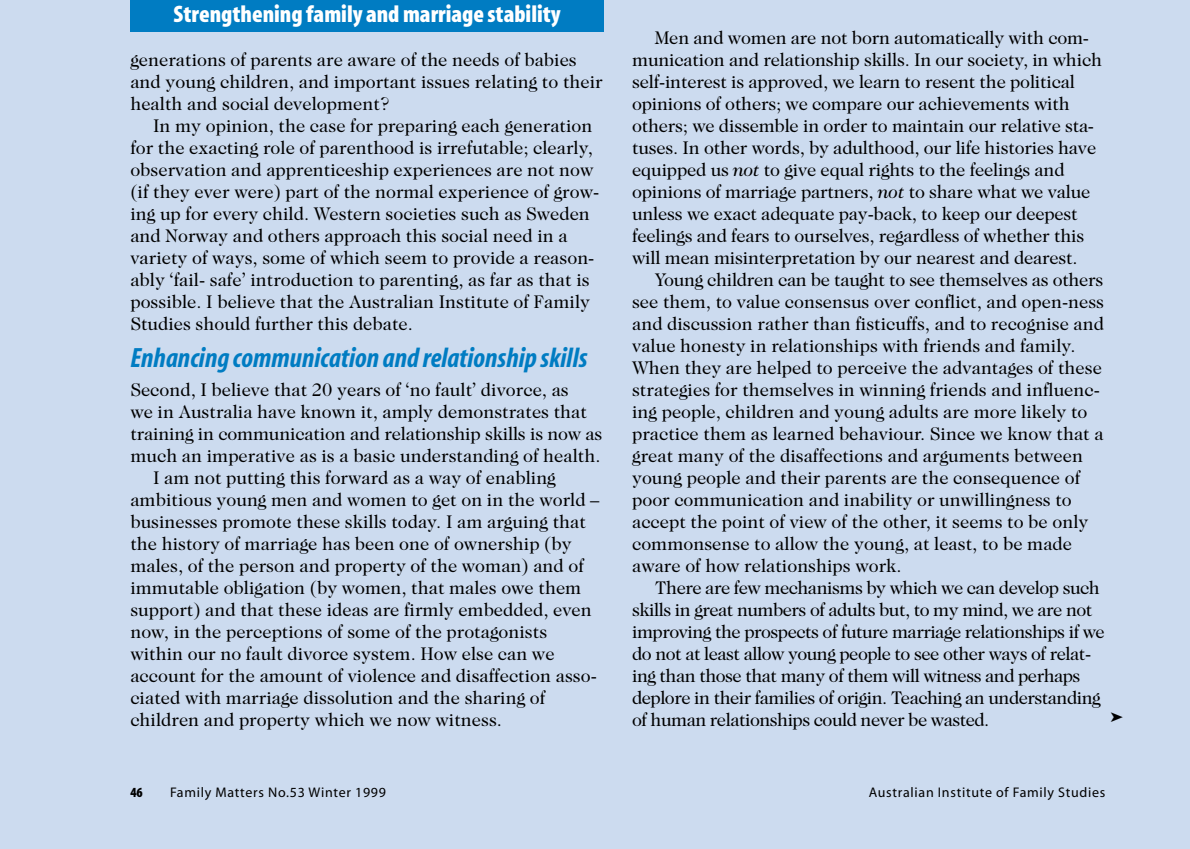
<style>
.page{position:relative;width:1190px;height:849px;background:#ccdbef}
.page>*{position:absolute;margin:0;border:0;box-sizing:border-box;transform-origin:0 0}
.t1{font:28px "Myriad MM It 700 300";color:#007cc2}
.t2{font:24px "Myriad MM 830 300";color:#fff}
.t3{font:18.4px/22px "Caslon Two Twenty Four";color:#000}
.t4{font:18.4px/22px "Caslon Two Twenty Four";letter-spacing:-.03em;color:#000}
.t5{font:14px "Myriad MM 400 600";letter-spacing:.05em;color:#000}
.t6{font:14px "Myriad MM 830 300";color:#000}
.s1{font-style:italic}
</style>
<div class="page">
<div style="left:130px;top:0;width:474px;height:31px;background:#007cc2"></div>
<h2 class="t2" style="left:173px;top:5px;width:389px">Strengthening family and marriage stability</h2>
<p class="t3" style="left:130px;top:50px;width:474px">generations of parents are aware of the needs of babies and young children, and important issues relating to their health and social development?</p>
<p class="t3" style="left:130px;top:116px;width:470px;text-indent:23px">In my opinion, the case for preparing each generation for the exacting role of parenthood is irrefutable; clearly, observation and apprenticeship experiences are not now (if they ever were) part of the normal experience of grow&shy;ing up for every child. Western societies such as Sweden and Norway and others approach this social need in a variety of ways, some of which seem to provide a reason&shy;ably ‘fail- safe’ introduction to parenting, as far as that is possible. I believe that the Australian Institute of Family Studies should further this debate.</p>
<h1 class="t1" style="left:130px;top:347px;width:459px">Enhancing communication and relationship skills</h1>
<p class="t3" style="left:130px;top:380px;width:440px">Second, I believe that 20 years of ‘no fault’ divorce, as</p>
<p class="t3" style="left:130px;top:402px;width:458px">we in Australia have known it, amply demonstrates that</p>
<p class="t3" style="left:130px;top:424px;width:474px">training in communication and relationship skills is now as</p>
<p class="t3" style="left:130px;top:446px;width:472px">much an imperative as is a basic understanding of health.</p>
<p class="t3" style="left:153px;top:468px;width:404px">I am not putting this forward as a way of enabling</p>
<p class="t3" style="left:130px;top:490px;width:471px">ambitious young men and women to get on in the world –</p>
<p class="t3" style="left:130px;top:512px;width:457px">businesses promote these skills today. I am arguing that</p>
<p class="t3" style="left:130px;top:534px;width:443px">the history of marriage has been one of ownership (by</p>
<p class="t3" style="left:130px;top:556px;width:455px">males, of the person and property of the woman) and of</p>
<p class="t3" style="left:130px;top:578px;width:452px">immutable obligation (by women, that males owe them</p>
<p class="t3" style="left:130px;top:600px;width:463px">support) and that these ideas are firmly embedded, even</p>
<p class="t3" style="left:130px;top:622px;width:418px">now, in the perceptions of some of the protagonists</p>
<p class="t3" style="left:130px;top:644px;width:426px">within our no fault divorce system. How else can we</p>
<p class="t3" style="left:130px;top:666px;width:468px">account for the amount of violence and disaffection asso-</p>
<p class="t3" style="left:130px;top:688px;width:416px">ciated with marriage dissolution and the sharing of</p>
<p class="t3" style="left:130px;top:710px;width:373px">children and property which we now witness.</p>
<p class="t3" style="left:632px;top:28px;width:471px;text-indent:23px">Men and women are not born automatically with com&shy;munication and relationship skills. In our society, in which self-interest is approved, we learn to resent the political opinions of others; we compare our achievements with others; we dissemble in order to maintain our relative sta&shy;tuses. In other words, by adulthood, our life histories have equipped us <span class="s1">not</span> to give equal rights to the feelings and opinions of marriage partners, <span class="s1">not</span> to share what we value unless we exact adequate pay-back, to keep our deepest feelings and fears to ourselves, regardless of whether this will mean misinterpretation by our nearest and dearest.</p>
<p class="t3" style="left:632px;top:270px;width:474px;text-indent:23px">Young children can be taught to see themselves as others see them, to value consensus over conflict, and open-ness and discussion rather than fisticuffs, and to recognise and value honesty in relationships with friends and family.<br>When they are helped to perceive the advantages of these strategies for themselves in winning friends and influenc&shy;ing people, children and young adults are more likely to practice them as learned behaviour. Since we know that a great many of the disaffections and arguments between young people and their parents are the consequence of poor communication and inability or unwillingness to accept the point of view of the other, it seems to be only commonsense to allow the young, at least, to be made aware of how relationships work.</p>
<p class="t4" style="left:632px;top:578px;width:474px;text-indent:23px">There are few mechanisms by which we can develop such skills in great numbers of adults but, to my mind, we are not improving the prospects of future marriage relationships if we do not at least allow young people to see other ways of relat&shy;ing than those that many of them will witness and perhaps deplore in their families of origin. Teaching an understanding of human relationships could never be wasted.</p>
<p class="t6" style="left:130px;top:787px;width:14px">46</p>
<p class="t5" style="left:170px;top:787px;width:217px">Family Matters No.53 Winter 1999</p>
<p class="t5" style="left:869px;top:787px;width:238px">Australian Institute of Family Studies</p>
</div>
